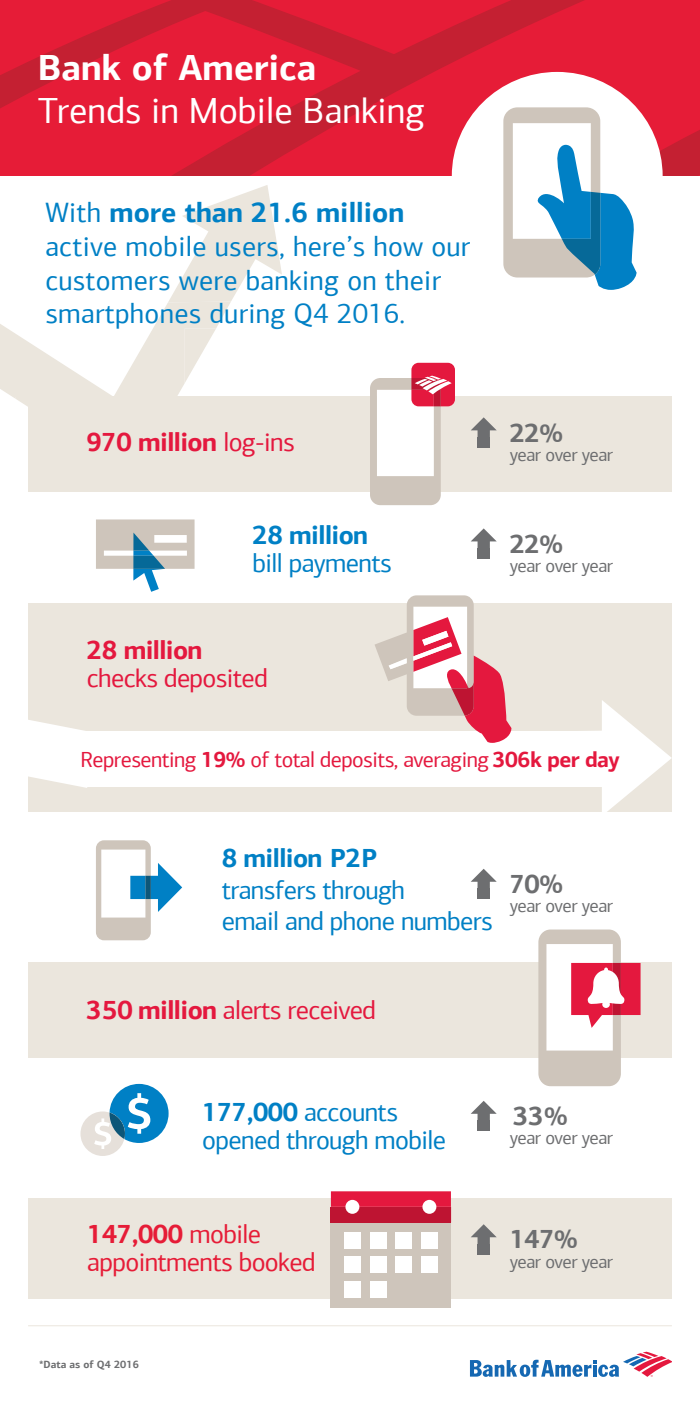
<style>
.page{position:relative;width:700px;height:1412px;background:#fff}
.page>*{position:absolute;margin:0;border:0;box-sizing:border-box;transform-origin:0 0}
.t1{font:36.31px "Connections";color:#fff}
.t2{font:700 36.31px "Connections";color:#fff}
.t3{font:28px/33.6px "Connections";letter-spacing:.01em;color:#0080c5}
.t4{font:26.25px/31.5px "Connections";letter-spacing:-.025em;color:#0080c5}
.t5{font:26.25px "Connections";letter-spacing:-.025em;color:#e4183e}
.t6{font:26.25px/28px "Connections";letter-spacing:-.025em;color:#e61c37}
.t7{font:700 26.25px "Connections";letter-spacing:-.025em;color:#e4183e}
.t8{font:700 26.25px "Connections";letter-spacing:-.025em;color:#0080c5}
.t9{font:700 26.25px "Connections";letter-spacing:-.025em;color:#6d6e70}
.t10{font:21.88px "Connections";letter-spacing:-.025em;color:#e4183e}
.t11{font:18.38px "Connections";letter-spacing:-.025em;color:#6d6e70}
.t12{font:700 10.5px "Connections";color:#6d6e70}
.s1{font-weight:700}
.s2{font-weight:400}
</style>
<div class="page">
<div style="left:28px;top:1197px;width:644px;height:100px;background:#ebe6dd"></div>
<svg style="left:0;top:185px;width:282px;height:222px"></svg>
<svg style="left:0;top:0;width:700px;height:176px;background:#de1c35"></svg>
<div style="left:28px;top:603px;width:644px;height:209px;background:#ebe6dd"></div>
<svg style="left:470px;top:1351px;width:202px;height:25px"></svg>
<hr style="left:28px;top:1325px;width:644px;height:1px;background:#ebe6dd">
<div style="left:28px;top:962px;width:644px;height:95px;background:#ebe6dd"></div>
<svg style="left:538px;top:929px;width:103px;height:157px"></svg>
<svg style="left:96px;top:840px;width:86px;height:100px"></svg>
<div style="left:145px;top:875px;width:6px;height:24px;background:#0d5678"></div>
<svg style="left:471px;top:869px;width:26px;height:19px"></svg>
<div style="left:478px;top:888px;width:12px;height:11px;background:#6d6e70"></div>
<svg style="left:471px;top:1101px;width:26px;height:19px"></svg>
<div style="left:478px;top:1120px;width:12px;height:11px;background:#6d6e70"></div>
<div style="left:331px;top:1206px;width:120px;height:101px;background:#cec5bb"></div>
<div style="left:344px;top:1232px;width:16px;height:16px;background:#fff"></div>
<div style="left:370px;top:1232px;width:16px;height:16px;background:#fff"></div>
<div style="left:396px;top:1232px;width:16px;height:16px;background:#fff"></div>
<div style="left:421px;top:1232px;width:16px;height:16px;background:#fff"></div>
<div style="left:344px;top:1256px;width:16px;height:16px;background:#fff"></div>
<div style="left:370px;top:1256px;width:16px;height:16px;background:#fff"></div>
<div style="left:396px;top:1256px;width:16px;height:16px;background:#fff"></div>
<div style="left:421px;top:1256px;width:16px;height:16px;background:#fff"></div>
<div style="left:344px;top:1281px;width:16px;height:16px;background:#fff"></div>
<div style="left:370px;top:1281px;width:16px;height:16px;background:#fff"></div>
<svg style="left:331px;top:1191px;width:120px;height:15px;background:#e41d42"></svg>
<div style="left:331px;top:1206px;width:120px;height:16px;background:#be1432"></div>
<div style="left:345px;top:1199px;width:14px;height:14px;background:#fff;border-radius:50%"></div>
<div style="left:422px;top:1199px;width:14px;height:14px;background:#fff;border-radius:50%"></div>
<div style="left:452px;top:72px;width:211px;height:208px;background:#fff;border-radius:50%"></div>
<svg style="left:503px;top:107px;width:134px;height:183px"></svg>
<svg style="left:96px;top:519px;width:99px;height:73px"></svg>
<svg style="left:471px;top:528px;width:26px;height:20px"></svg>
<div style="left:478px;top:548px;width:12px;height:10px;background:#6d6e70"></div>
<div style="left:28px;top:396px;width:644px;height:95px;background:#ebe6dd"></div>
<svg style="left:370px;top:363px;width:85px;height:142px"></svg>
<svg style="left:471px;top:417px;width:26px;height:20px"></svg>
<div style="left:478px;top:437px;width:12px;height:10px;background:#6d6e70"></div>
<svg style="left:80px;top:1083px;width:89px;height:72px"></svg>
<div style="left:86px;top:731px;width:532px;height:56px;background:#fff"></div>
<svg style="left:28px;top:720px;width:59px;height:68px"></svg>
<svg style="left:601px;top:700px;width:71px;height:112px"></svg>
<svg style="left:375px;top:595px;width:137px;height:148px"></svg>
<svg style="left:471px;top:1224px;width:26px;height:20px"></svg>
<div style="left:478px;top:1243px;width:12px;height:11px;background:#6d6e70"></div>
<p class="t2" style="left:38px;top:45px;width:280px">Bank of America</p>
<p class="t1" style="left:38px;top:89px;width:389px">Trends in Mobile Banking</p>
<p class="t3" style="left:45px;top:196px;width:427px">With <span class="s1">more than 21.6 million </span>active mobile users, here’s how our customers were banking on their smartphones during Q4 2016.</p>
<p class="t7" style="left:87px;top:425px;width:210px">970 million <span class="s2">log-ins</span></p>
<p class="t9" style="left:510px;top:416px;width:55px">22%</p>
<p class="t11" style="left:510px;top:444px;width:105px">year over year</p>
<p class="t8" style="left:253px;top:518px;width:117px">28 million</p>
<p class="t4" style="left:253px;top:547px;width:141px">bill payments</p>
<p class="t7" style="left:87px;top:633px;width:117px">28 million</p>
<p class="t5" style="left:87px;top:662px;width:182px">checks deposited</p>
<p class="t9" style="left:510px;top:527px;width:55px">22%</p>
<p class="t11" style="left:510px;top:555px;width:105px">year over year</p>
<p class="t10" style="left:80px;top:746px;width:541px">Representing <span class="s1">19%</span> of total deposits, averaging <span class="s1">306k per day</span></p>
<p class="t8" style="left:222px;top:841px;width:157px">8 million P2P</p>
<p class="t4" style="left:222px;top:874px;width:273px">transfers through<br>email and phone numbers</p>
<p class="t9" style="left:510px;top:867px;width:55px">70%</p>
<p class="t11" style="left:510px;top:895px;width:105px">year over year</p>
<p class="t5" style="left:87px;top:994px;width:291px"><span class="s1">350 million</span> alerts received</p>
<p class="t4" style="left:202px;top:1098px;width:245px;line-height:28px"><span class="s1">177,000</span> accounts opened through mobile</p>
<p class="t9" style="left:513px;top:1099px;width:56px">33%</p>
<p class="t11" style="left:510px;top:1127px;width:105px">year over year</p>
<p class="t6" style="left:87px;top:1219px;width:230px"><span class="s1">147,000</span> mobile appointments booked</p>
<p class="t12" style="left:39px;top:1357px;width:101px">*Data as of Q4 2016</p>
<p class="t9" style="left:510px;top:1223px;width:70px">147%</p>
<p class="t11" style="left:510px;top:1250px;width:105px">year over year</p>
</div>
